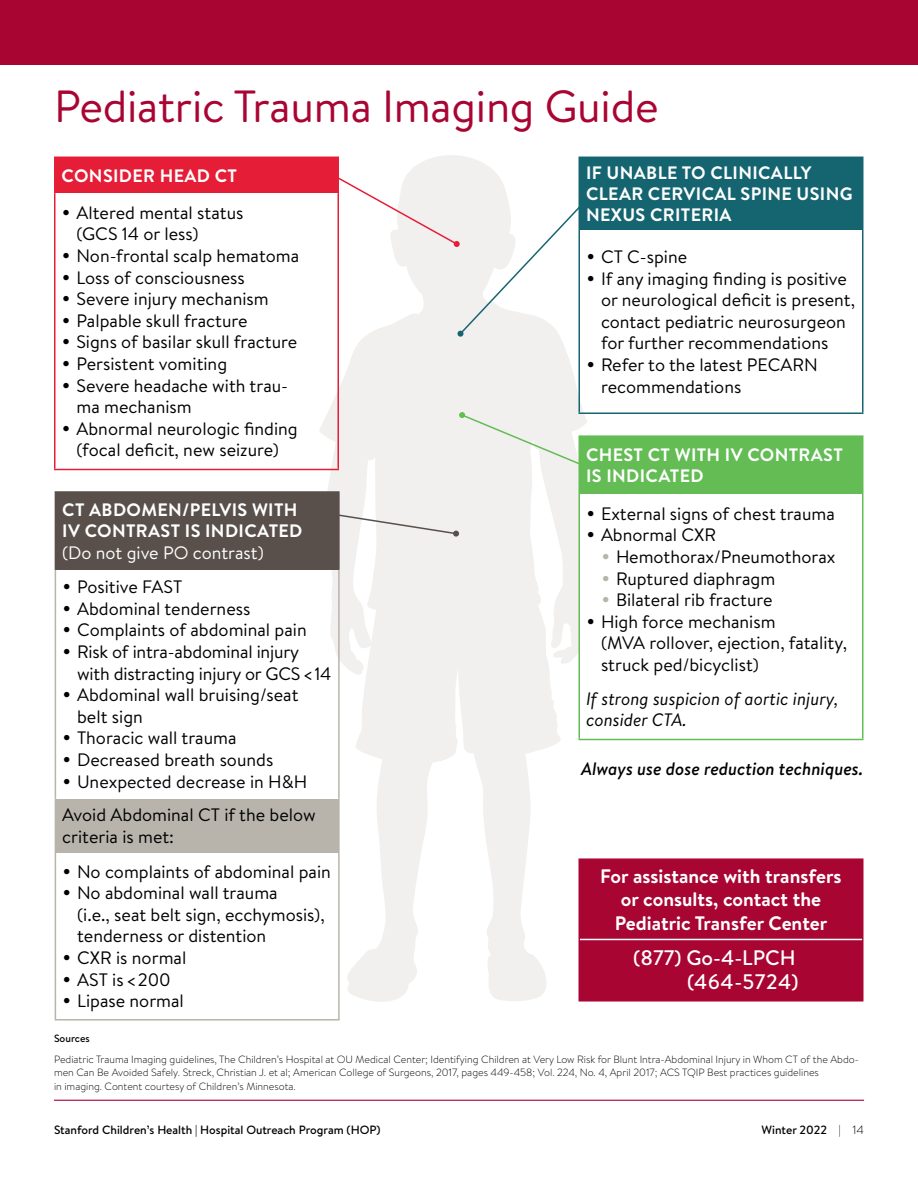
<style>
.page{position:relative;width:918px;height:1188px;background:#fff}
.page>*{position:absolute;margin:0;border:0;box-sizing:border-box;transform-origin:0 0}
.t1{font:45px "Brandon Text";letter-spacing:-.005em;color:#a90533}
.t2{font:500 21px/24px "Brandon Text";color:#fff;text-align:right}
.t3{font:700 19.5px/23.4px "Brandon Text";color:#fff;text-align:center}
.t4{font:18px/21.6px "Brandon Text";color:#000}
.t5{font:700 18px/21px "Brandon Text";letter-spacing:.02em;color:#fff}
.t6{font:italic 18px/21.6px "Brandon Text";color:#000}
.t7{font:italic 500 18px "Brandon Text";color:#000}
.t8{font:18px "Brandon Text";color:#fff}
.t9{font:500 12px "Brandon Text";color:#000}
.t10{font:300 10.5px/13.5px "Brandon Text";color:#000}
.t11{font:500 10.5px "Brandon Text";color:#000}
.s1{font-size:25.2px}
.s2{font-size:25.2px;color:#b8b4ac}
.s3{font-weight:300}
</style>
<div class="page">
<div style="left:0;top:0;width:918px;height:65px;background:#a90533"></div>
<hr style="left:54px;top:1100px;width:810px;height:1px;background:#a90533">
<svg style="left:319px;top:155px;width:271px;height:847px;fill:#f1f0ee"></svg>
<div style="left:55px;top:157px;width:283px;height:36px;background:#e61d36"></div>
<hr style="left:54px;top:193px;width:2px;height:276px;background:#e61d36">
<hr style="left:338px;top:193px;width:1px;height:276px;background:#e61d36">
<hr style="left:54px;top:469px;width:285px;height:1px;background:#e61d36">
<hr style="left:54px;top:157px;width:285px;height:1px;background:#e61d36">
<hr style="left:54px;top:158px;width:2px;height:35px;background:#e61d36">
<hr style="left:338px;top:158px;width:1px;height:35px;background:#e61d36">
<div style="left:579px;top:436px;width:284px;height:58px;background:#63bc54"></div>
<div style="left:579px;top:494px;width:284px;height:246px;background:#fff"></div>
<hr style="left:579px;top:435px;width:285px;height:2px;background:#63bc54">
<hr style="left:579px;top:494px;width:1px;height:245px;background:#63bc54">
<hr style="left:862px;top:494px;width:1px;height:245px;background:#63bc54">
<hr style="left:579px;top:739px;width:285px;height:1px;background:#63bc54">
<div style="left:580px;top:860px;width:282px;height:140px;background:#a90533"></div>
<hr style="left:579px;top:858px;width:285px;height:2px;background:#a90533">
<hr style="left:579px;top:860px;width:1px;height:79px;background:#a90533">
<hr style="left:862px;top:860px;width:1px;height:79px;background:#a90533">
<hr style="left:579px;top:939px;width:1px;height:61px;background:#a90533">
<hr style="left:862px;top:939px;width:1px;height:61px;background:#a90533">
<hr style="left:579px;top:1000px;width:285px;height:2px;background:#a90533">
<hr style="left:580px;top:939px;width:282px;height:1px;background:#fff">
<div style="left:579px;top:157px;width:284px;height:73px;background:#156571"></div>
<hr style="left:579px;top:157px;width:285px;height:1px;background:#156571">
<hr style="left:579px;top:230px;width:1px;height:182px;background:#156571">
<hr style="left:862px;top:230px;width:1px;height:182px;background:#156571">
<hr style="left:579px;top:412px;width:285px;height:2px;background:#156571">
<div style="left:55px;top:492px;width:284px;height:78px;background:#59504b"></div>
<div style="left:55px;top:799px;width:284px;height:54px;background:#b8b4ac"></div>
<hr style="left:55px;top:570px;width:1px;height:229px;background:#b8b4ac">
<hr style="left:338px;top:570px;width:2px;height:229px;background:#b8b4ac">
<hr style="left:55px;top:853px;width:1px;height:166px;background:#b8b4ac">
<hr style="left:338px;top:853px;width:2px;height:166px;background:#b8b4ac">
<hr style="left:55px;top:1019px;width:285px;height:2px;background:#b8b4ac">
<hr style="left:55px;top:491px;width:285px;height:2px;background:#59504b">
<hr style="left:338px;top:493px;width:2px;height:77px;background:#59504b">
<hr style="left:338px;top:799px;width:2px;height:54px;background:#b8b4ac">
<svg style="left:459px;top:412px;width:126px;height:55px;background:#e8ede5"></svg>
<svg style="left:329px;top:172px;width:256px;height:165px"></svg>
<svg style="left:339px;top:512px;width:120px;height:25px;background:#e7e6e4"></svg>
<h1 class="t1" style="left:54px;top:76px;width:606px">Pediatric Trauma Imaging Guide</h1>
<p class="t5" style="left:586px;top:162px;width:268px">IF UNABLE TO CLINICALLY<br>CLEAR CERVICAL SPINE USING<br>NEXUS CRITERIA</p>
<p class="t4" style="left:586px;top:245px;width:103px"><span class="s1">•</span> CT C-spine</p>
<p class="t4" style="left:601px;top:267px;width:256px;text-indent:-15px"><span class="s1">•</span> If any imaging finding is positive or neurological deficit is present, contact pediatric neurosurgeon for further recommendations</p>
<p class="t4" style="left:601px;top:353px;width:218px;text-indent:-15px"><span class="s1">•</span> Refer to the latest PECARN recommendations</p>
<p class="t5" style="left:62px;top:164px;width:177px">CONSIDER HEAD CT</p>
<p class="t4" style="left:76px;top:201px;width:168px;text-indent:-15px"><span class="s1">•</span> Altered mental status (GCS 14 or less)</p>
<p class="t4" style="left:62px;top:244px;width:239px"><span class="s1">•</span> Non-frontal scalp hematoma</p>
<p class="t4" style="left:62px;top:266px;width:185px"><span class="s1">•</span> Loss of consciousness</p>
<p class="t4" style="left:62px;top:288px;width:209px"><span class="s1">•</span> Severe injury mechanism</p>
<p class="t4" style="left:62px;top:309px;width:188px"><span class="s1">•</span> Palpable skull fracture</p>
<p class="t4" style="left:62px;top:331px;width:237px"><span class="s1">•</span> Signs of basilar skull fracture</p>
<p class="t4" style="left:62px;top:352px;width:167px"><span class="s1">•</span> Persistent vomiting</p>
<p class="t4" style="left:76px;top:374px;width:213px;text-indent:-15px"><span class="s1">•</span> Severe headache with trau&shy;ma mechanism</p>
<p class="t4" style="left:62px;top:417px;width:238px;text-align:center"><span class="s1">•</span> Abnormal neurologic finding (focal deficit, new seizure)</p>
<p class="t5" style="left:586px;top:444px;width:258px">CHEST CT WITH IV CONTRAST<br>IS INDICATED</p>
<p class="t4" style="left:586px;top:502px;width:250px"><span class="s1">•</span> External signs of chest trauma</p>
<p class="t4" style="left:586px;top:524px;width:132px"><span class="s1">•</span> Abnormal CXR</p>
<p class="t4" style="left:601px;top:545px;width:236px"><span class="s2">•</span> Hemothorax/Pneumothorax</p>
<p class="t4" style="left:601px;top:567px;width:176px"><span class="s2">•</span> Ruptured diaphragm</p>
<p class="t4" style="left:601px;top:588px;width:173px"><span class="s2">•</span> Bilateral rib fracture</p>
<p class="t4" style="left:601px;top:610px;width:248px;text-indent:-15px"><span class="s1">•</span> High force mechanism<br>(MVA rollover, ejection, fatality, struck ped/bicyclist)</p>
<p class="t6" style="left:586px;top:687px;width:254px">If strong suspicion of aortic injury, consider CTA.</p>
<p class="t5" style="left:62px;top:498px;width:242px;line-height:21.6px">CT ABDOMEN/PELVIS WITH<br>IV CONTRAST IS INDICATED</p>
<p class="t8" style="left:62px;top:540px;width:203px">(Do not give PO contrast)</p>
<p class="t4" style="left:62px;top:576px;width:122px"><span class="s1">•</span> Positive FAST</p>
<p class="t4" style="left:62px;top:597px;width:190px"><span class="s1">•</span> Abdominal tenderness</p>
<p class="t4" style="left:62px;top:619px;width:246px"><span class="s1">•</span> Complaints of abdominal pain</p>
<p class="t4" style="left:77px;top:640px;width:256px;text-indent:-15px"><span class="s1">•</span> Risk of intra-abdominal injury with distracting injury or GCS &lt; 14</p>
<p class="t4" style="left:77px;top:684px;width:223px;text-indent:-15px"><span class="s1">•</span> Abdominal wall bruising/seat belt sign</p>
<p class="t4" style="left:62px;top:727px;width:176px"><span class="s1">•</span> Thoracic wall trauma</p>
<p class="t4" style="left:62px;top:748px;width:213px"><span class="s1">•</span> Decreased breath sounds</p>
<p class="t4" style="left:62px;top:764px;width:255px;line-height:33.3px"><span class="s1">•</span> Unexpected decrease in H&amp;H<br>Avoid Abdominal CT if the below</p>
<p class="t4" style="left:62px;top:825px;width:113px">criteria is met:</p>
<p class="t4" style="left:62px;top:860px;width:270px"><span class="s1">•</span> No complaints of abdominal pain</p>
<p class="t4" style="left:77px;top:882px;width:249px;text-indent:-15px"><span class="s1">•</span> No abdominal wall trauma<br>(i.e., seat belt sign, ecchymosis), tenderness or distention</p>
<p class="t4" style="left:62px;top:946px;width:126px"><span class="s1">•</span> CXR is normal</p>
<p class="t4" style="left:62px;top:968px;width:110px"><span class="s1">•</span> AST is &lt; 200</p>
<p class="t4" style="left:62px;top:990px;width:123px"><span class="s1">•</span> Lipase normal</p>
<p class="t11" style="left:54px;top:1031px;width:37px">Sources</p>
<p class="t10" style="left:54px;top:1052px;width:806px">Pediatric Trauma Imaging guidelines, The Children’s Hospital at OU Medical Center; Identifying Children at Very Low Risk for Blunt Intra-Abdominal Injury in Whom CT of the Abdo&shy;men Can Be Avoided Safely. Streck, Christian J. et al; American College of Surgeons, 2017, pages 449-458; Vol. 224, No. 4, April 2017; ACS TQIP Best practices guidelines<br>in imaging. Content courtesy of Children’s Minnesota.</p>
<p class="t7" style="left:581px;top:756px;width:284px">Always use dose reduction techniques.</p>
<p class="t3" style="left:600px;top:864px;width:243px">For assistance with transfers or consults, contact the<br>Pediatric Transfer Center</p>
<p class="t2" style="left:633px;top:946px;width:167px">(877) Go-4-LPCH (464-5724)</p>
<p class="t9" style="left:54px;top:1122px;width:328px">Stanford Children’s Health | Hospital Outreach Program (HOP)</p>
<p class="t9" style="left:762px;top:1122px;width:104px">Winter 2022 <span class="s3">| 14</span></p>
</div>
